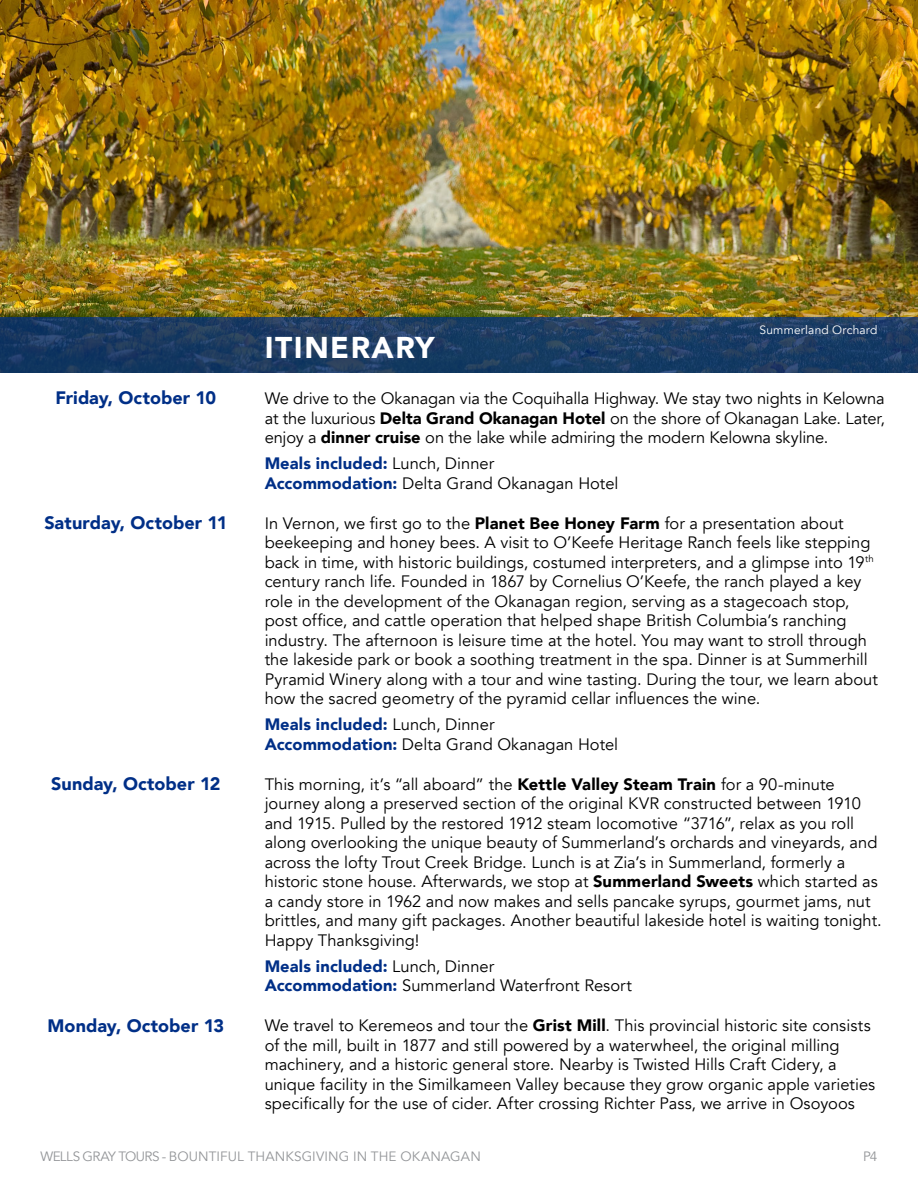
<style>
.page{position:relative;width:918px;height:1188px;background:#fff}
.page>*{position:absolute;margin:0;border:0;box-sizing:border-box;transform-origin:0 0}
.t1{font:900 30px "Avenir";letter-spacing:.05em;color:#fff}
.t2{font:900 18px "Avenir";color:#002f87}
.t3{font:16.5px/19.5px "Avenir";color:#000}
.t4{font:13.5px "Avenir";letter-spacing:.005em;color:#939598}
.t5{font:12px "Avenir";letter-spacing:.015em;color:#fff}
.s1{font-weight:900}
.s2{font-weight:900;color:#002f87}
</style>
<div class="page">
<img style="left:0;top:0;width:918px;height:318px">
<svg style="left:0;top:318px;width:918px;height:55px;background:#1c3c63"></svg>
<p class="t2" style="left:56px;top:383px;width:162px">Friday, October 10</p>
<p class="t2" style="left:44px;top:508px;width:185px">Saturday, October 11</p>
<p class="t2" style="left:51px;top:769px;width:171px">Sunday, October 12</p>
<p class="t2" style="left:48px;top:1010px;width:178px">Monday, October 13</p>
<h1 class="t1" style="left:265px;top:322px;width:171px">ITINERARY</h1>
<p class="t5" style="left:760px;top:322px;width:119px">Summerland Orchard</p>
<p class="t3" style="left:265px;top:389px;width:622px;text-align:justify">We drive to the Okanagan via the Coquihalla Highway. We stay two nights in Kelowna at the luxurious <span class="s1">Delta Grand Okanagan Hotel</span> on the shore of Okanagan Lake. Later, enjoy a <span class="s1">dinner cruise</span> on the lake while admiring the modern Kelowna skyline.</p>
<p class="t3" style="left:265px;top:454px;width:355px"><span class="s2">Meals included:</span> Lunch, Dinner<br><span class="s2">Accommodation:</span> Delta Grand Okanagan Hotel</p>
<p class="t3" style="left:265px;top:513px;width:615px">In Vernon, we first go to the <span class="s1">Planet Bee Honey Farm</span> for a presentation about beekeeping and honey bees. A visit to O’Keefe Heritage Ranch feels like stepping back in time, with historic buildings, costumed interpreters, and a glimpse into 19<sup>th </sup>century ranch life. Founded in 1867 by Cornelius O’Keefe, the ranch played a key role in the development of the Okanagan region, serving as a stagecoach stop, post office, and cattle operation that helped shape British Columbia’s ranching industry. The afternoon is leisure time at the hotel. You may want to stroll through the lakeside park or book a soothing treatment in the spa. Dinner is at Summerhill Pyramid Winery along with a tour and wine tasting. During the tour, we learn about how the sacred geometry of the pyramid cellar influences the wine.</p>
<p class="t3" style="left:265px;top:715px;width:355px"><span class="s2">Meals included:</span> Lunch, Dinner<br><span class="s2">Accommodation:</span> Delta Grand Okanagan Hotel</p>
<p class="t3" style="left:265px;top:774px;width:619px">This morning, it’s “all aboard” the <span class="s1">Kettle Valley Steam Train</span> for a 90-minute journey along a preserved section of the original KVR constructed between 1910 and 1915. Pulled by the restored 1912 steam locomotive “3716”, relax as you roll along overlooking the unique beauty of Summerland’s orchards and vineyards, and across the lofty Trout Creek Bridge. Lunch is at Zia’s in Summerland, formerly a historic stone house. Afterwards, we stop at <span class="s1">Summerland Sweets</span> which started as a candy store in 1962 and now makes and sells pancake syrups, gourmet jams, nut brittles, and many gift packages. Another beautiful lakeside hotel is waiting tonight.<br>Happy Thanksgiving!</p>
<p class="t3" style="left:265px;top:957px;width:369px"><span class="s2">Meals included:</span> Lunch, Dinner<br><span class="s2">Accommodation:</span> Summerland Waterfront Resort</p>
<p class="t3" style="left:265px;top:1016px;width:612px">We travel to Keremeos and tour the <span class="s1">Grist Mill</span>. This provincial historic site consists of the mill, built in 1877 and still powered by a waterwheel, the original milling machinery, and a historic general store. Nearby is Twisted Hills Craft Cidery, a unique facility in the Similkameen Valley because they grow organic apple varieties specifically for the use of cider. After crossing Richter Pass, we arrive in Osoyoos</p>
<p class="t4" style="left:40px;top:1148px;width:442px">WELLS GRAY TOURS - BOUNTIFUL THANKSGIVING IN THE OKANAGAN</p>
<p class="t4" style="left:863px;top:1148px;width:16px">P4</p>
</div>
